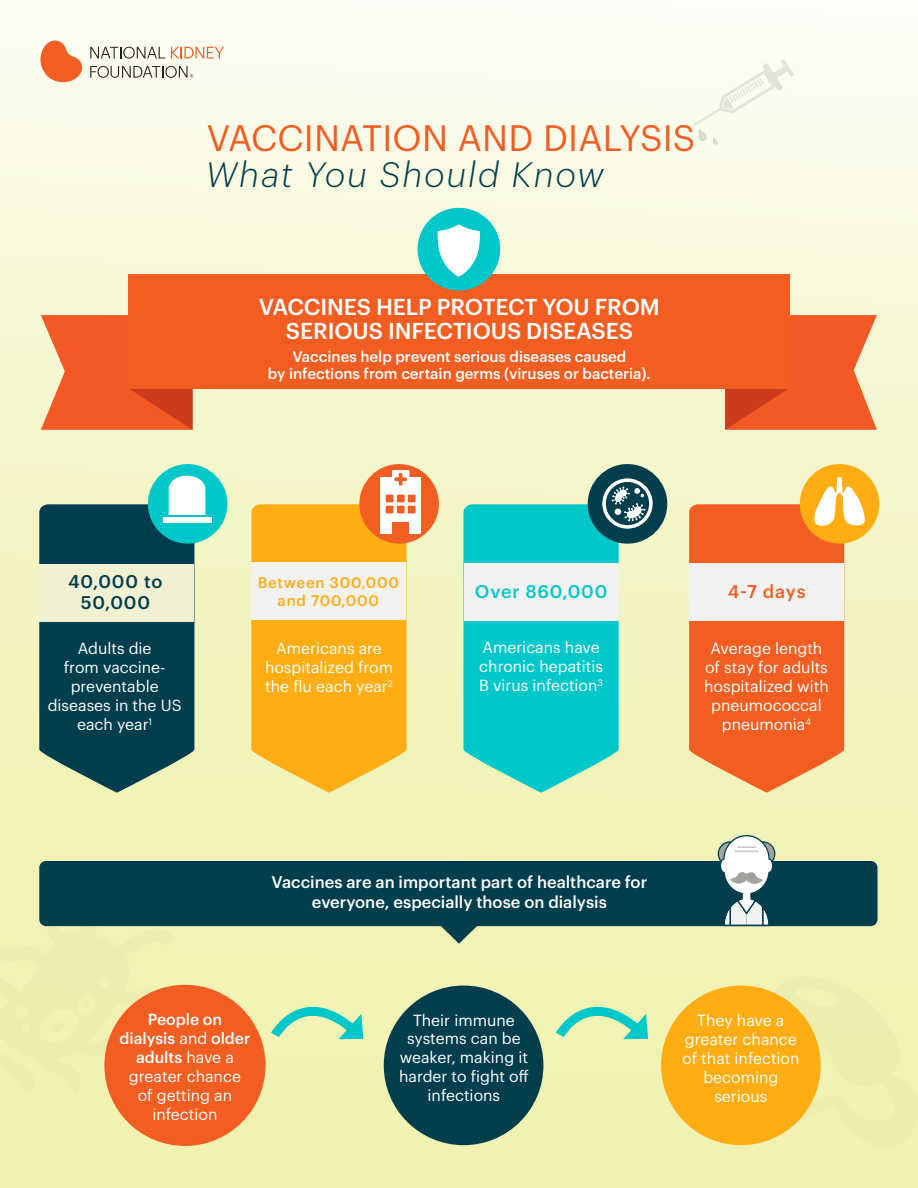
<style>
.page{position:relative;width:918px;height:1188px;background:#fff}
.page>*{position:absolute;margin:0;border:0;box-sizing:border-box;transform-origin:0 0}
.t1{font:36px "Graphik";letter-spacing:.005em;color:#f25d21}
.t2{font:italic 300 34.5px "Graphik";letter-spacing:.06em;color:#003d4d}
.Tlitle{font:500 22.5px/24px "Graphik";letter-spacing:-.005em;color:#fff;text-align:center}
.t3{font:500 18px/21.6px "Graphik";letter-spacing:.05em;color:#003d4d;text-align:center}
.t4{font:500 18px "Graphik";letter-spacing:.05em;color:#00c7c9}
.t5{font:500 18px "Graphik";color:#f25d21}
.t6{font:500 16.5px/19.8px "Graphik";color:#fff;text-align:center}
.t7{font:15.75px/18.9px "Graphik";color:#fff;text-align:center}
.Tlitle-2{font:500 15px/16.5px "Graphik";color:#fff;text-align:center}
.t8{font:500 15px/18px "Graphik";letter-spacing:.05em;color:#ffad12;text-align:center}
.s1{font-weight:500}
</style>
<div class="page">
<div style="left:0;top:0;width:918px;height:1188px;background:linear-gradient(to bottom,#fbfbeb,#eeefa5)"></div>
<div style="left:0;top:882px;width:176px;height:212px;background:#ecedb1"></div>
<div style="left:768px;top:975px;width:150px;height:175px;background:#f0f1b2"></div>
<div style="left:661px;top:986px;width:160px;height:159px;background:#ffad12;border-radius:50%"></div>
<div style="left:384px;top:986px;width:159px;height:159px;background:#003d4d;border-radius:50%"></div>
<svg style="left:39px;top:504px;width:155px;height:289px;background:#174e57"></svg>
<div style="left:39px;top:564px;width:155px;height:58px;background:#f2f0d3"></div>
<svg style="left:251px;top:504px;width:156px;height:289px;background:#fdb322"></svg>
<div style="left:252px;top:562px;width:154px;height:58px;background:#f2f2f2"></div>
<svg style="left:689px;top:504px;width:155px;height:289px;background:#f26b2f"></svg>
<div style="left:689px;top:563px;width:155px;height:58px;background:#f2f2f2"></div>
<svg style="left:463px;top:504px;width:156px;height:289px;background:#19cbc7"></svg>
<div style="left:464px;top:563px;width:154px;height:58px;background:#f2f2f2"></div>
<div style="left:359px;top:464px;width:80px;height:80px;background:#f25d21;border-radius:50%"></div>
<div style="left:588px;top:464px;width:79px;height:80px;background:#003d4d;border-radius:50%"></div>
<svg style="left:602px;top:478px;width:51px;height:51px"></svg>
<div style="left:800px;top:464px;width:79px;height:80px;background:#ffad12;border-radius:50%"></div>
<svg style="left:814px;top:477px;width:51px;height:49px"></svg>
<div style="left:148px;top:464px;width:79px;height:80px;background:#00c7c9;border-radius:50%"></div>
<svg style="left:169px;top:475px;width:36px;height:40px"></svg>
<div style="left:163px;top:517px;width:49px;height:6px;background:#fff"></div>
<svg style="left:693px;top:59px;width:101px;height:86px"></svg>
<div style="left:380px;top:478px;width:41px;height:56px;background:#fff"></div>
<div style="left:386px;top:495px;width:7px;height:7px;background:#f25d21"></div>
<div style="left:397px;top:495px;width:8px;height:7px;background:#f25d21"></div>
<div style="left:386px;top:506px;width:7px;height:7px;background:#f25d21"></div>
<div style="left:397px;top:506px;width:8px;height:7px;background:#f25d21"></div>
<div style="left:408px;top:495px;width:8px;height:7px;background:#f25d21"></div>
<div style="left:408px;top:506px;width:8px;height:7px;background:#f25d21"></div>
<div style="left:392px;top:470px;width:17px;height:16px;background:#fff"></div>
<div style="left:392px;top:522px;width:17px;height:12px;background:#f25d21"></div>
<svg style="left:395px;top:477px;width:12px;height:4px"></svg>
<svg style="left:399px;top:473px;width:3px;height:12px"></svg>
<div style="left:39px;top:861px;width:838px;height:65px;background:#003d4d;border-radius:7px"></div>
<svg style="left:438px;top:926px;width:42px;height:19px"></svg>
<svg style="left:718px;top:835px;width:57px;height:90px"></svg>
<div style="left:105px;top:986px;width:160px;height:159px;background:#f25d21;border-radius:50%"></div>
<svg style="left:266px;top:984px;width:102px;height:60px;background:#c5eab7"></svg>
<svg style="left:551px;top:984px;width:102px;height:60px;background:#c5eab7"></svg>
<svg style="left:41px;top:305px;width:152px;height:125px;background:#ef7040"></svg>
<svg style="left:725px;top:305px;width:152px;height:125px;background:#ef6f3f"></svg>
<div style="left:129px;top:274px;width:661px;height:115px;background:#f25d21"></div>
<div style="left:418px;top:208px;width:82px;height:83px;background:#00c7c9;border-radius:50%"></div>
<svg style="left:437px;top:224px;width:43px;height:53px"></svg>
<svg style="left:41px;top:40px;width:41px;height:42px"></svg>
<svg style="left:90px;top:47px;width:75px;height:12px"></svg>
<svg style="left:171px;top:47px;width:53px;height:12px"></svg>
<svg style="left:90px;top:66px;width:103px;height:12px"></svg>
<p class="t1" style="left:207px;top:111px;width:490px">VACCINATION AND DIALYSIS</p>
<p class="t2" style="left:206px;top:149px;width:399px">What You Should Know</p>
<p class="Tlitle" style="left:259px;top:293px;width:402px">VACCINES HELP PROTECT YOU FROM<br>SERIOUS INFECTIOUS DISEASES</p>
<p class="Tlitle-2" style="left:268px;top:347px;width:384px">Vaccines help prevent serious diseases caused<br>by infections from certain germs (viruses or bacteria).</p>
<p class="t3" style="left:68px;top:569px;width:96px">40,000 to<br>50,000</p>
<p class="t8" style="left:258px;top:572px;width:143px">Between 300,000 and 700,000</p>
<p class="t4" style="left:475px;top:578px;width:134px">Over 860,000</p>
<p class="t5" style="left:728px;top:578px;width:79px">4-7 days</p>
<p class="t7" style="left:479px;top:637px;width:125px;text-align:left">Americans have chronic hepatitis<br>B virus infection<sup>3</sup></p>
<p class="t7" style="left:48px;top:638px;width:135px">Adults die<br>from vaccine&shy;preventable diseases in the US each year<sup>1</sup></p>
<p class="t7" style="left:265px;top:638px;width:130px">Americans are hospitalized from the flu each year<sup>2</sup></p>
<p class="t7" style="left:704px;top:638px;width:126px">Average length of stay for adults hospitalized with pneumococcal pneumonia<sup>4</sup></p>
<p class="t6" style="left:272px;top:871px;width:377px">Vaccines are an important part of healthcare for everyone, especially those on dialysis</p>
<p class="t7" style="left:120px;top:1009px;width:132px"><span class="s1">People on dialysis</span> and <span class="s1">older adults</span> have a greater chance of getting an infection</p>
<p class="t7" style="left:399px;top:1009px;width:131px">Their immune systems can be weaker, making it harder to fight off infections</p>
<p class="t7" style="left:682px;top:1010px;width:119px">They have a greater chance of that infection becoming</p>
<p class="t7" style="left:714px;top:1085px;width:54px">serious</p>
</div>
